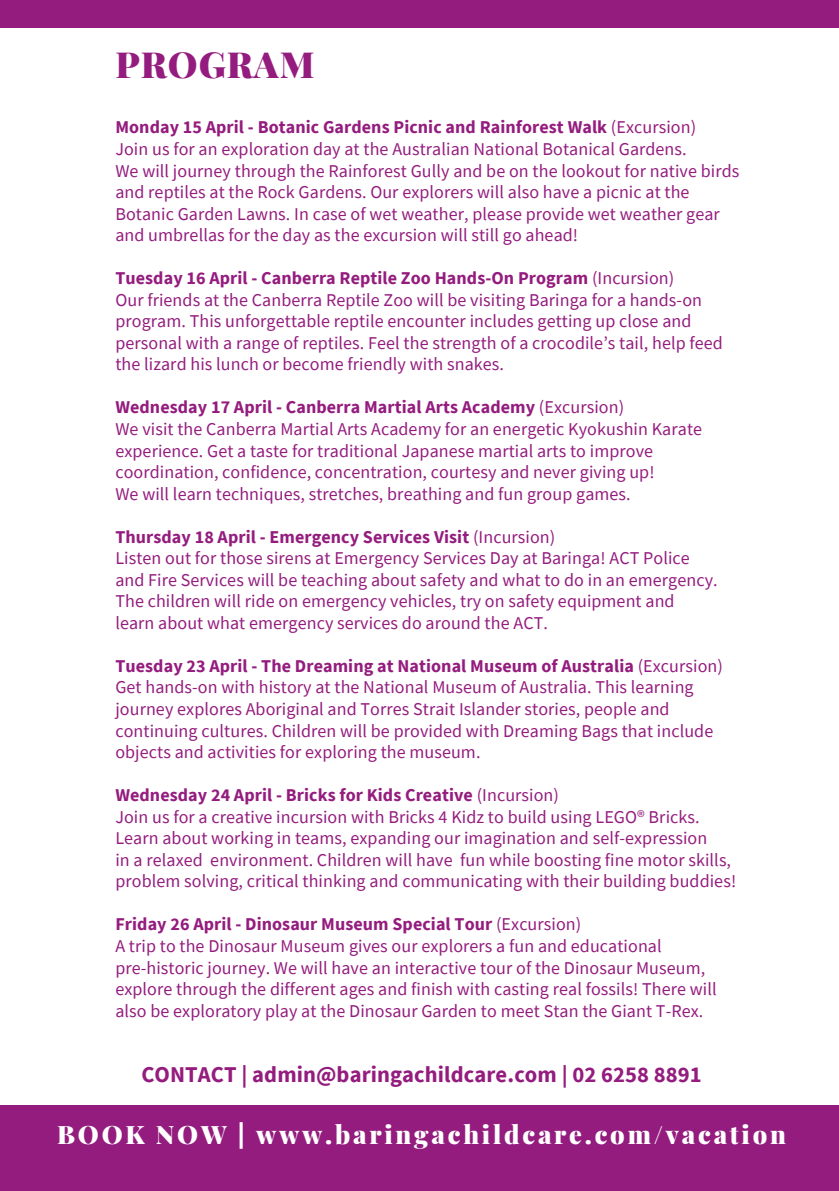
<style>
.page{position:relative;width:839px;height:1191px;background:#fff}
.page>*{position:absolute;margin:0;border:0;box-sizing:border-box;transform-origin:0 0}
.t1{font:900 36px "Playfair Display";letter-spacing:.03em;color:#941c7e}
.t2{font:900 25.4px "Playfair Display";letter-spacing:.11em;color:#fff}
.t3{font:700 22.6px "Source Sans Pro";letter-spacing:.005em;color:#941c7e}
.t4{font:18px/21.6px "Source Sans Pro";letter-spacing:.005em;color:#941c7e}
.s1{font-weight:700}
</style>
<div class="page">
<div style="left:0;top:0;width:838px;height:28px;background:#941c7e"></div>
<div style="left:0;top:1106px;width:838px;height:85px;background:#941c7e"></div>
<h1 class="t1" style="left:115px;top:39px;width:201px">PROGRAM</h1>
<p class="t4" style="left:115px;top:116px;width:625px"><span class="s1">Monday 15 April - Botanic Gardens Picnic and Rainforest Walk</span> (Excursion)<br>Join us for an exploration day at the Australian National Botanical Gardens.<br>We will journey through the Rainforest Gully and be on the lookout for native birds and reptiles at the Rock Gardens. Our explorers will also have a picnic at the Botanic Garden Lawns. In case of wet weather, please provide wet weather gear and umbrellas for the day as the excursion will still go ahead!</p>
<p class="t4" style="left:115px;top:267px;width:609px"><span class="s1">Tuesday 16 April - Canberra Reptile Zoo Hands-On Program</span> (Incursion)<br>Our friends at the Canberra Reptile Zoo will be visiting Baringa for a hands-on program. This unforgettable reptile encounter includes getting up close and personal with a range of reptiles. Feel the strength of a crocodile’s tail, help feed the lizard his lunch or become friendly with snakes.</p>
<p class="t4" style="left:115px;top:396px;width:588px"><span class="s1">Wednesday 17 April - Canberra Martial Arts Academy</span> (Excursion)<br>We visit the Canberra Martial Arts Academy for an energetic Kyokushin Karate experience. Get a taste for traditional Japanese martial arts to improve coordination, confidence, concentration, courtesy and never giving up!<br>We will learn techniques, stretches, breathing and fun group games.</p>
<p class="t4" style="left:115px;top:526px;width:603px"><span class="s1">Thursday 18 April - Emergency Services Visit</span> (Incursion)<br>Listen out for those sirens at Emergency Services Day at Baringa! ACT Police and Fire Services will be teaching about safety and what to do in an emergency.<br>The children will ride on emergency vehicles, try on safety equipment and learn about what emergency services do around the ACT.</p>
<p class="t4" style="left:115px;top:655px;width:609px"><span class="s1">Tuesday 23 April - The Dreaming at National Museum of Australia</span> (Excursion)<br>Get hands-on with history at the National Museum of Australia. This learning journey explores Aboriginal and Torres Strait Islander stories, people and continuing cultures. Children will be provided with Dreaming Bags that include objects and activities for exploring the museum.</p>
<p class="t4" style="left:115px;top:784px;width:622px"><span class="s1">Wednesday 24 April - Bricks for Kids Creative</span> (Incursion)<br>Join us for a creative incursion with Bricks 4 Kidz to build using LEGO® Bricks.<br>Learn about working in teams, expanding our imagination and self-expression<br>in a relaxed environment. Children will have fun while boosting fine motor skills, problem solving, critical thinking and communicating with their building buddies!</p>
<p class="t4" style="left:115px;top:913px;width:602px"><span class="s1">Friday 26 April - Dinosaur Museum Special Tour</span> (Excursion)<br>A trip to the Dinosaur Museum gives our explorers a fun and educational pre-historic journey. We will have an interactive tour of the Dinosaur Museum, explore through the different ages and finish with casting real fossils! There will also be exploratory play at the Dinosaur Garden to meet Stan the Giant T-Rex.</p>
<p class="t3" style="left:141px;top:1060px;width:562px">CONTACT | admin@baringachildcare.com | 02 6258 8891</p>
<h2 class="t2" style="left:57px;top:1116px;width:730px">BOOK NOW | www.baringachildcare.com/vacation</h2>
</div>
